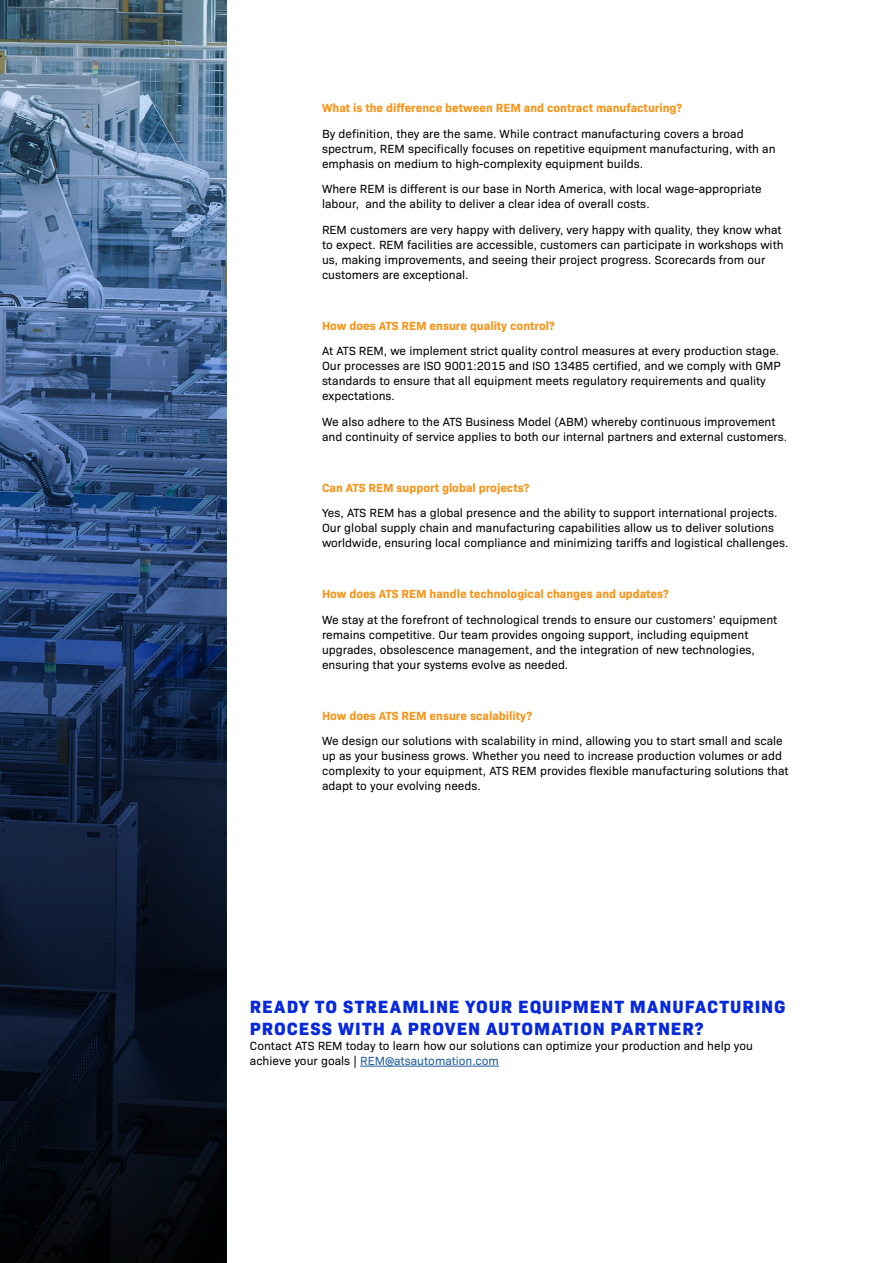
<style>
.page{position:relative;width:893px;height:1263px;background:#fff}
.page>*{position:absolute;margin:0;border:0;box-sizing:border-box;transform-origin:0 0}
.t1{font:800 18px/21.6px "Bio Sans";letter-spacing:.05em;color:#0729db}
.t2{font:12px/15px "Bio Sans";color:#000}
.t3{font:700 12px "Bio Sans";color:#f79419}
.s1{color:#215e9e}
</style>
<div class="page">
<hr style="left:360px;top:1066px;width:139px;height:1px;background:#215e9e">
<img style="left:0;top:0;width:227px;height:1263px">
<p class="t3" style="left:322px;top:99px;width:362px">What is the difference between REM and contract manufacturing?</p>
<p class="t2" style="left:322px;top:125px;width:455px">By definition, they are the same. While contract manufacturing covers a broad spectrum, REM specifically focuses on repetitive equipment manufacturing, with an emphasis on medium to high-complexity equipment builds.</p>
<p class="t2" style="left:322px;top:180px;width:441px">Where REM is different is our base in North America, with local wage-appropriate labour, and the ability to deliver a clear idea of overall costs.</p>
<p class="t2" style="left:322px;top:221px;width:463px">REM customers are very happy with delivery, very happy with quality, they know what to expect. REM facilities are accessible, customers can participate in workshops with us, making improvements, and seeing their project progress. Scorecards from our customers are exceptional.</p>
<p class="t3" style="left:322px;top:316px;width:234px">How does ATS REM ensure quality control?</p>
<p class="t2" style="left:322px;top:342px;width:460px">At ATS REM, we implement strict quality control measures at every production stage.<br>Our processes are ISO 9001:2015 and ISO 13485 certified, and we comply with GMP standards to ensure that all equipment meets regulatory requirements and quality expectations.</p>
<p class="t2" style="left:322px;top:413px;width:467px">We also adhere to the ATS Business Model (ABM) whereby continuous improvement and continuity of service applies to both our internal partners and external customers.</p>
<p class="t3" style="left:322px;top:478px;width:209px">Can ATS REM support global projects?</p>
<p class="t2" style="left:322px;top:504px;width:468px">Yes, ATS REM has a global presence and the ability to support international projects.<br>Our global supply chain and manufacturing capabilities allow us to deliver solutions worldwide, ensuring local compliance and minimizing tariffs and logistical challenges.</p>
<p class="t3" style="left:322px;top:585px;width:348px">How does ATS REM handle technological changes and updates?</p>
<p class="t2" style="left:322px;top:611px;width:457px">We stay at the forefront of technological trends to ensure our customers’ equipment remains competitive. Our team provides ongoing support, including equipment upgrades, obsolescence management, and the integration of new technologies, ensuring that your systems evolve as needed.</p>
<p class="t3" style="left:322px;top:706px;width:211px">How does ATS REM ensure scalability?</p>
<p class="t2" style="left:322px;top:732px;width:468px">We design our solutions with scalability in mind, allowing you to start small and scale up as your business grows. Whether you need to increase production volumes or add complexity to your equipment, ATS REM provides flexible manufacturing solutions that adapt to your evolving needs.</p>
<h1 class="t1" style="left:250px;top:995px;width:537px">READY TO STREAMLINE YOUR EQUIPMENT MANUFACTURING<br>PROCESS WITH A PROVEN AUTOMATION PARTNER?</h1>
<p class="t2" style="left:250px;top:1037px;width:505px">Contact ATS REM today to learn how our solutions can optimize your production and help you achieve your goals | <span class="s1">REM@atsautomation.com</span></p>
</div>
